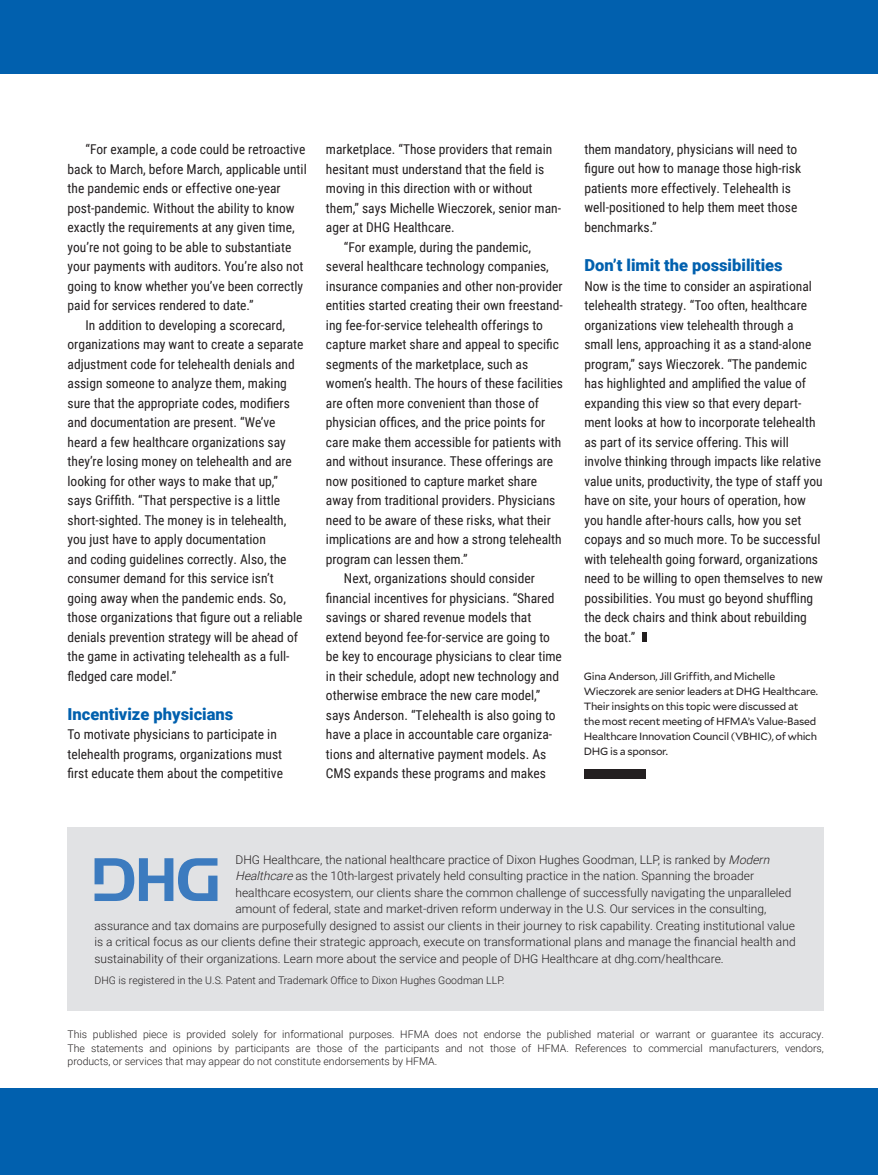
<style>
.page{position:relative;width:878px;height:1175px;background:#fff}
.page>*{position:absolute;margin:0;border:0;box-sizing:border-box;transform-origin:0 0}
.t1{font:900 16.5px "Roboto";color:#0160ae}
.t2{font:13.5px/19.5px "Roboto Condensed";color:#231f20}
.t3{font:300 12px "Roboto";color:#231f20}
.t4{font:300 10.5px/13.5px "Roboto";color:#231f20;text-align:justify}
.t5{font:10.5px/15px "Mallory";letter-spacing:-.025em;color:#231f20}
.s1{font-style:italic}
</style>
<div class="page">
<div style="left:0;top:0;width:878px;height:74px;background:#0160ae"></div>
<div style="left:0;top:1088px;width:878px;height:86px;background:#0160ae"></div>
<div style="left:68px;top:827px;width:756px;height:183px;background:#e1e2e4"></div>
<div style="left:584px;top:770px;width:61px;height:9px;background:#231f20"></div>
<div style="left:641px;top:632px;width:5px;height:10px;background:#231f20"></div>
<svg style="left:95px;top:858px;width:122px;height:43px"></svg>
<p class="t2" style="left:86px;top:139px;width:221px">“For example, a code could be retroactive</p>
<p class="t2" style="left:68px;top:159px;width:241px">back to March, before March, applicable until</p>
<p class="t2" style="left:68px;top:178px;width:215px">the pandemic ends or effective one-year</p>
<p class="t2" style="left:68px;top:198px;width:228px">post-pandemic. Without the ability to know</p>
<p class="t2" style="left:68px;top:217px;width:229px">exactly the requirements at any given time,</p>
<p class="t2" style="left:68px;top:237px;width:225px">you’re not going to be able to substantiate</p>
<p class="t2" style="left:68px;top:256px;width:237px">your payments with auditors. You’re also not</p>
<p class="t2" style="left:68px;top:276px;width:237px">going to know whether you’ve been correctly</p>
<p class="t2" style="left:68px;top:295px;width:187px">paid for services rendered to date.”</p>
<p class="t2" style="left:86px;top:314px;width:201px">In addition to developing a scorecard,</p>
<p class="t2" style="left:68px;top:334px;width:237px">organizations may want to create a separate</p>
<p class="t2" style="left:68px;top:353px;width:229px">adjustment code for telehealth denials and</p>
<p class="t2" style="left:68px;top:373px;width:221px">assign someone to analyze them, making</p>
<p class="t2" style="left:68px;top:392px;width:224px">sure that the appropriate codes, modifiers</p>
<p class="t2" style="left:68px;top:412px;width:209px">and documentation are present. “We’ve</p>
<p class="t2" style="left:68px;top:431px;width:220px">heard a few healthcare organizations say</p>
<p class="t2" style="left:68px;top:451px;width:226px">they’re losing money on telehealth and are</p>
<p class="t2" style="left:68px;top:470px;width:212px">looking for other ways to make that up,”</p>
<p class="t2" style="left:68px;top:490px;width:214px">says Griffith. “That perspective is a little</p>
<p class="t2" style="left:68px;top:509px;width:220px">short-sighted. The money is in telehealth,</p>
<p class="t2" style="left:68px;top:529px;width:200px">you just have to apply documentation</p>
<p class="t2" style="left:68px;top:548px;width:220px">and coding guidelines correctly. Also, the</p>
<p class="t2" style="left:68px;top:568px;width:208px">consumer demand for this service isn’t</p>
<p class="t2" style="left:68px;top:587px;width:220px">going away when the pandemic ends. So,</p>
<p class="t2" style="left:68px;top:607px;width:236px">those organizations that figure out a reliable</p>
<p class="t2" style="left:68px;top:626px;width:232px">denials prevention strategy will be ahead of</p>
<p class="t2" style="left:68px;top:646px;width:223px">the game in activating telehealth as a full-</p>
<p class="t2" style="left:68px;top:665px;width:110px">fledged care model.”</p>
<p class="t1" style="left:68px;top:702px;width:167px">Incentivize physicians</p>
<p class="t2" style="left:68px;top:724px;width:217px">To motivate physicians to participate in telehealth programs, organizations must first educate them about the competitive</p>
<p class="t2" style="left:326px;top:139px;width:228px">marketplace. “Those providers that remain</p>
<p class="t2" style="left:326px;top:159px;width:220px">hesitant must understand that the field is</p>
<p class="t2" style="left:326px;top:178px;width:208px">moving in this direction with or without</p>
<p class="t2" style="left:326px;top:198px;width:236px">them,” says Michelle Wieczorek, senior man-</p>
<p class="t2" style="left:326px;top:217px;width:130px">ager at DHG Healthcare.</p>
<p class="t2" style="left:344px;top:237px;width:188px">“For example, during the pandemic,</p>
<p class="t2" style="left:326px;top:256px;width:224px">several healthcare technology companies,</p>
<p class="t2" style="left:326px;top:275px;width:238px">insurance companies and other non-provider</p>
<p class="t2" style="left:326px;top:295px;width:238px">entities started creating their own freestand-</p>
<p class="t2" style="left:326px;top:314px;width:218px">ing fee-for-service telehealth offerings to</p>
<p class="t2" style="left:326px;top:334px;width:234px">capture market share and appeal to specific</p>
<p class="t2" style="left:326px;top:353px;width:204px">segments of the marketplace, such as</p>
<p class="t2" style="left:326px;top:373px;width:238px">women’s health. The hours of these facilities</p>
<p class="t2" style="left:326px;top:392px;width:215px">are often more convenient than those of</p>
<p class="t2" style="left:326px;top:412px;width:221px">physician offices, and the price points for</p>
<p class="t2" style="left:326px;top:431px;width:237px">care make them accessible for patients with</p>
<p class="t2" style="left:326px;top:451px;width:229px">and without insurance. These offerings are</p>
<p class="t2" style="left:326px;top:470px;width:213px">now positioned to capture market share</p>
<p class="t2" style="left:326px;top:490px;width:231px">away from traditional providers. Physicians</p>
<p class="t2" style="left:326px;top:509px;width:226px">need to be aware of these risks, what their</p>
<p class="t2" style="left:326px;top:529px;width:237px">implications are and how a strong telehealth</p>
<p class="t2" style="left:326px;top:548px;width:143px">program can lessen them.”</p>
<p class="t2" style="left:344px;top:568px;width:192px">Next, organizations should consider</p>
<p class="t2" style="left:326px;top:587px;width:230px">financial incentives for physicians. “Shared</p>
<p class="t2" style="left:326px;top:607px;width:207px">savings or shared revenue models that</p>
<p class="t2" style="left:326px;top:626px;width:225px">extend beyond fee-for-service are going to</p>
<p class="t2" style="left:326px;top:646px;width:237px">be key to encourage physicians to clear time</p>
<p class="t2" style="left:326px;top:665px;width:235px">in their schedule, adopt new technology and</p>
<p class="t2" style="left:326px;top:685px;width:216px">otherwise embrace the new care model,”</p>
<p class="t2" style="left:326px;top:704px;width:231px">says Anderson. “Telehealth is also going to</p>
<p class="t2" style="left:326px;top:724px;width:228px">have a place in accountable care organiza-</p>
<p class="t2" style="left:326px;top:743px;width:222px">tions and alternative payment models. As</p>
<p class="t2" style="left:326px;top:763px;width:221px">CMS expands these programs and makes</p>
<p class="t2" style="left:584px;top:139px;width:218px">them mandatory, physicians will need to figure out how to manage those high-risk patients more effectively. Telehealth is well-positioned to help them meet those benchmarks.”</p>
<p class="t1" style="left:584px;top:254px;width:200px">Don’t limit the possibilities</p>
<p class="t2" style="left:584px;top:276px;width:240px">Now is the time to consider an aspirational telehealth strategy. “Too often, healthcare organizations view telehealth through a small lens, approaching it as a stand-alone program,” says Wieczorek. “The pandemic has highlighted and amplified the value of expanding this view so that every depart&shy;ment looks at how to incorporate telehealth as part of its service offering. This will involve thinking through impacts like relative value units, productivity, the type of staff you have on site, your hours of operation, how you handle after-hours calls, how you set copays and so much more. To be successful with telehealth going forward, organizations need to be willing to open themselves to new possibilities. You must go beyond shuffling the deck chairs and think about rebuilding the boat.”</p>
<p class="t5" style="left:583px;top:668px;width:235px">Gina Anderson, Jill Griffith, and Michelle Wieczorek are senior leaders at DHG Healthcare.<br>Their insights on this topic were discussed at<br>the most recent meeting of HFMA’s Value-Based Healthcare Innovation Council (VBHIC), of which DHG is a sponsor.</p>
<p class="t3" style="left:235px;top:851px;width:538px">DHG Healthcare, the national healthcare practice of Dixon Hughes Goodman, LLP, is ranked by <span class="s1">Modern</span></p>
<p class="t3" style="left:235px;top:867px;width:520px"><span class="s1">Healthcare</span>as the 10th-largest privately held consulting practice in the nation. Spanning the broader</p>
<p class="t3" style="left:235px;top:884px;width:557px">healthcare ecosystem, our clients share the common challenge of successfully navigating the unparalleled</p>
<p class="t3" style="left:235px;top:900px;width:532px">amount of federal, state and market-driven reform underway in the U.S. Our services in the consulting,</p>
<p class="t3" style="left:95px;top:917px;width:702px">assurance and tax domains are purposefully designed to assist our clients in their journey to risk capability. Creating institutional value</p>
<p class="t3" style="left:95px;top:933px;width:702px">is a critical focus as our clients define their strategic approach, execute on transformational plans and manage the financial health and</p>
<p class="t3" style="left:95px;top:950px;width:630px">sustainability of their organizations. Learn more about the service and people of DHG Healthcare at dhg.com/healthcare.</p>
<p class="t4" style="left:94px;top:973px;width:411px">DHG is registered in the U.S. Patent and Trademark Office to Dixon Hughes Goodman LLP.</p>
<p class="t4" style="left:68px;top:1027px;width:757px">This published piece is provided solely for informational purposes. HFMA does not endorse the published material or warrant or guarantee its accuracy.<br>The statements and opinions by participants are those of the participants and not those of HFMA. References to commercial manufacturers, vendors, products, or services that may appear do not constitute endorsements by HFMA.</p>
</div>
